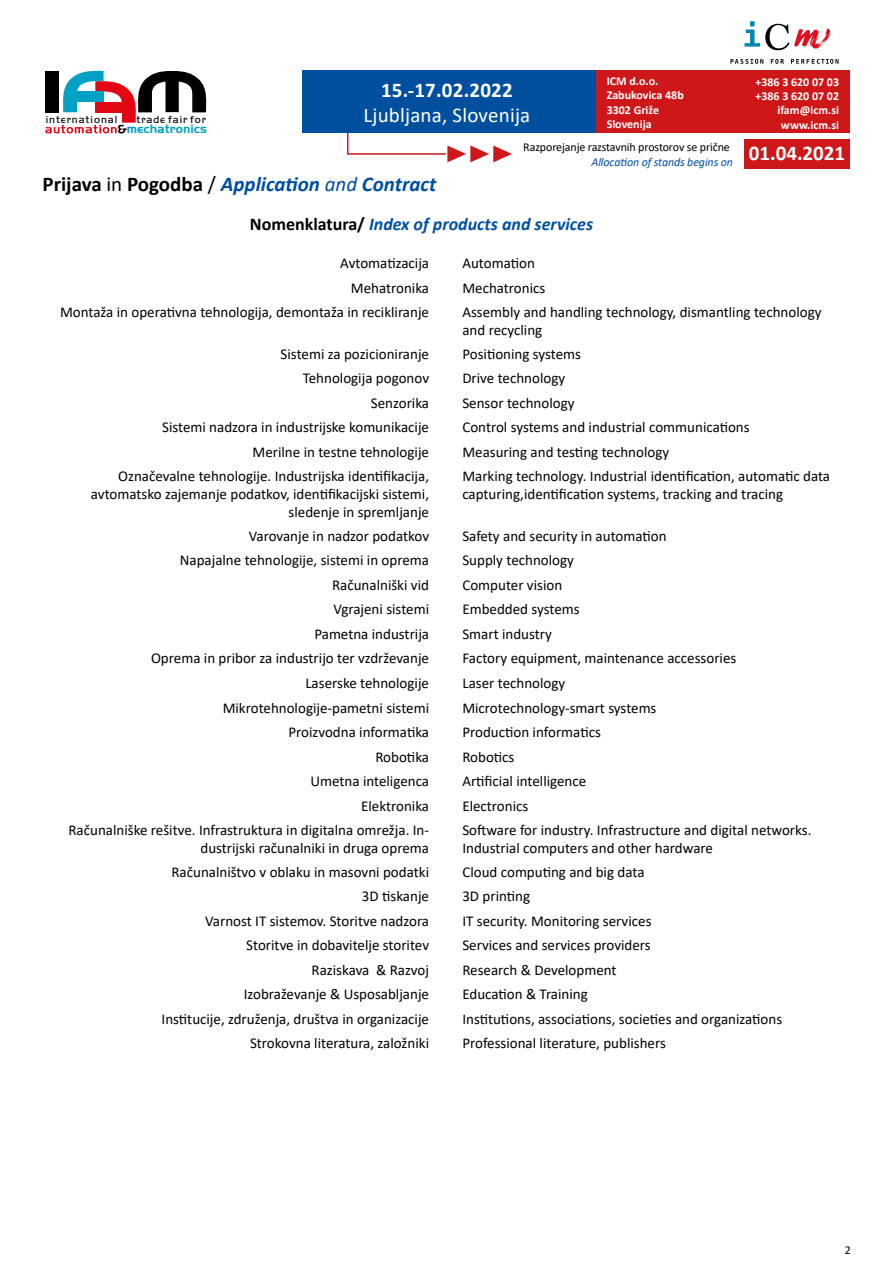
<style>
.page{position:relative;width:893px;height:1263px;background:#fff}
.page>*{position:absolute;margin:0;border:0;box-sizing:border-box;transform-origin:0 0}
.t1{font:italic 700 21px "Calibri";color:#004f9f}
.t2{font:700 21px "Calibri";letter-spacing:.01em;color:#fff}
.t3{font:21px "Calibri";letter-spacing:.01em;color:#fff}
.Section_title{font:italic 700 18px "Calibri";color:#004f9f}
.t4{font:15px/18px "Calibri";color:#000}
.t5{font:700 12.6px "Handel Got D";color:#00a1c4}
.t6{font:700 12px/14.4px "Calibri";color:#fff}
.t7{font:12px "Calibri";letter-spacing:-.01em;color:#000}
.t8{font:italic 12px "Calibri";letter-spacing:-.01em;color:#004f9f}
.t9{font:10.65px "Handel Got D Ligh";letter-spacing:.09em;color:#000}
.s1{font-style:normal;color:#000}
.s2{font-weight:400;font-style:normal;color:#000}
.s3{font-weight:400}
</style>
<div class="page">
<hr style="left:347px;top:94px;width:1px;height:60px;background:#cd1719">
<hr style="left:348px;top:153px;width:98px;height:2px;background:#cd1719">
<svg style="left:447px;top:145px;width:65px;height:17px"></svg>
<div style="left:302px;top:71px;width:296px;height:62px;background:#004f9f"></div>
<svg style="left:744px;top:21px;width:86px;height:29px"></svg>
<svg style="left:730px;top:59px;width:33px;height:5px"></svg>
<svg style="left:771px;top:59px;width:13px;height:5px"></svg>
<svg style="left:791px;top:59px;width:47px;height:5px"></svg>
<svg style="left:45px;top:71px;width:162px;height:62px"></svg>
<div style="left:596px;top:71px;width:254px;height:62px;background:#cd1719"></div>
<div style="left:744px;top:139px;width:106px;height:30px;background:#cd1719"></div>
<p class="t9" style="left:46px;top:113px;width:73px">international</p>
<p class="t9" style="left:136px;top:113px;width:71px">trade fair for</p>
<p class="t5" style="left:127px;top:122px;width:82px">mechatronics</p>
<h1 class="t2" style="left:381px;top:75px;width:133px">15.-17.02.2022</h1>
<h1 class="t3" style="left:363px;top:101px;width:168px">Ljubljana, Slovenija</h1>
<p class="t6" style="left:607px;top:74px;width:79px">ICM d.o.o.<br>Zabukovica 48b<br>3302 Griže<br>Slovenija</p>
<p class="t6" style="left:755px;top:74px;width:85px;text-align:right">+386 3 620 07 03 +386 3 620 07 02 ifam@icm.si www.icm.si</p>
<p class="t7" style="left:523px;top:139px;width:208px">Razporejanje razstavnih prostorov se prične</p>
<p class="t8" style="left:591px;top:153px;width:143px">Allocation of stands begins on</p>
<h1 class="t2" style="left:749px;top:138px;width:98px">01.04.2021</h1>
<h1 class="t1" style="left:43px;top:169px;width:395px"><span class="s1">Prijava</span> <span class="s2">in</span> <span class="s1">Pogodba</span> <span class="s2">/</span> Application <span class="s3">and</span> Contract</h1>
<p class="Section_title" style="left:250px;top:211px;width:345px"><span class="s1">Nomenklatura/</span> Index of products and services</p>
<p class="t4" style="left:340px;top:254px;width:90px">Avtomatizacija</p>
<p class="t4" style="left:462px;top:254px;width:74px">Automation</p>
<p class="t4" style="left:351px;top:278px;width:80px">Mehatronika</p>
<p class="t4" style="left:462px;top:278px;width:84px">Mechatronics</p>
<p class="t4" style="left:60px;top:303px;width:371px">Montaža in operativna tehnologija, demontaža in recikliranje</p>
<p class="t4" style="left:462px;top:303px;width:361px">Assembly and handling technology, dismantling technology and recycling</p>
<p class="t4" style="left:281px;top:344px;width:150px">Sistemi za pozicioniranje</p>
<p class="t4" style="left:462px;top:344px;width:120px">Positioning systems</p>
<p class="t4" style="left:303px;top:369px;width:128px">Tehnologija pogonov</p>
<p class="t4" style="left:462px;top:369px;width:104px">Drive technology</p>
<p class="t4" style="left:371px;top:393px;width:60px">Senzorika</p>
<p class="t4" style="left:462px;top:393px;width:114px">Sensor technology</p>
<p class="t4" style="left:162px;top:418px;width:268px">Sistemi nadzora in industrijske komunikacije</p>
<p class="t4" style="left:462px;top:418px;width:289px">Control systems and industrial communications</p>
<p class="t4" style="left:253px;top:442px;width:178px">Merilne in testne tehnologije</p>
<p class="t4" style="left:462px;top:442px;width:208px">Measuring and testing technology</p>
<p class="t4" style="left:91px;top:467px;width:340px;text-align:right">Označevalne tehnologije. Industrijska identifikacija, avtomatsko zajemanje podatkov, identifikacijski sistemi, sledenje in spremljanje</p>
<p class="t4" style="left:462px;top:467px;width:369px">Marking technology. Industrial identification, automatic data capturing,identification systems, tracking and tracing</p>
<p class="t4" style="left:249px;top:526px;width:182px">Varovanje in nadzor podatkov</p>
<p class="t4" style="left:462px;top:526px;width:206px">Safety and security in automation</p>
<p class="t4" style="left:180px;top:551px;width:251px">Napajalne tehnologije, sistemi in oprema</p>
<p class="t4" style="left:462px;top:551px;width:113px">Supply technology</p>
<p class="t4" style="left:332px;top:575px;width:98px">Računalniški vid</p>
<p class="t4" style="left:462px;top:575px;width:101px">Computer vision</p>
<p class="t4" style="left:334px;top:600px;width:97px">Vgrajeni sistemi</p>
<p class="t4" style="left:462px;top:600px;width:119px">Embedded systems</p>
<p class="t4" style="left:314px;top:624px;width:116px">Pametna industrija</p>
<p class="t4" style="left:462px;top:624px;width:91px">Smart industry</p>
<p class="t4" style="left:151px;top:649px;width:280px">Oprema in pribor za industrijo ter vzdrževanje</p>
<p class="t4" style="left:462px;top:649px;width:275px">Factory equipment, maintenance accessories</p>
<p class="t4" style="left:305px;top:674px;width:125px">Laserske tehnologije</p>
<p class="t4" style="left:462px;top:674px;width:104px">Laser technology</p>
<p class="t4" style="left:223px;top:698px;width:208px">Mikrotehnologije-pametni sistemi</p>
<p class="t4" style="left:462px;top:698px;width:196px">Microtechnology-smart systems</p>
<p class="t4" style="left:289px;top:723px;width:142px">Proizvodna informatika</p>
<p class="t4" style="left:462px;top:723px;width:140px">Production informatics</p>
<p class="t4" style="left:375px;top:747px;width:55px">Robotika</p>
<p class="t4" style="left:462px;top:747px;width:54px">Robotics</p>
<p class="t4" style="left:311px;top:772px;width:120px">Umetna inteligenca</p>
<p class="t4" style="left:462px;top:772px;width:125px">Artificial intelligence</p>
<p class="t4" style="left:361px;top:796px;width:69px">Elektronika</p>
<p class="t4" style="left:462px;top:796px;width:68px">Electronics</p>
<p class="t4" style="left:68px;top:821px;width:362px;text-align:right">Računalniške rešitve. Infrastruktura in digitalna omrežja. In&shy;dustrijski računalniki in druga oprema</p>
<p class="t4" style="left:462px;top:821px;width:351px">Software for industry. Infrastructure and digital networks.<br>Industrial computers and other hardware</p>
<p class="t4" style="left:171px;top:862px;width:259px">Računalništvo v oblaku in masovni podatki</p>
<p class="t4" style="left:462px;top:862px;width:184px">Cloud computing and big data</p>
<p class="t4" style="left:362px;top:887px;width:69px">3D tiskanje</p>
<p class="t4" style="left:462px;top:887px;width:69px">3D printing</p>
<p class="t4" style="left:205px;top:911px;width:225px">Varnost IT sistemov. Storitve nadzora</p>
<p class="t4" style="left:462px;top:911px;width:191px">IT security. Monitoring services</p>
<p class="t4" style="left:246px;top:936px;width:184px">Storitve in dobavitelje storitev</p>
<p class="t4" style="left:462px;top:936px;width:190px">Services and services providers</p>
<p class="t4" style="left:312px;top:960px;width:119px">Raziskava &amp; Razvoj</p>
<p class="t4" style="left:462px;top:960px;width:156px">Research &amp; Development</p>
<p class="t4" style="left:244px;top:985px;width:187px">Izobraževanje &amp; Usposabljanje</p>
<p class="t4" style="left:462px;top:985px;width:127px">Education &amp; Training</p>
<p class="t4" style="left:162px;top:1009px;width:269px">Institucije, združenja, društva in organizacije</p>
<p class="t4" style="left:462px;top:1009px;width:321px">Institutions, associations, societies and organizations</p>
<p class="t4" style="left:250px;top:1034px;width:181px">Strokovna literatura, založniki</p>
<p class="t4" style="left:462px;top:1034px;width:205px">Professional literature, publishers</p>
<p class="t7" style="left:845px;top:1242px;width:8px">2</p>
</div>
